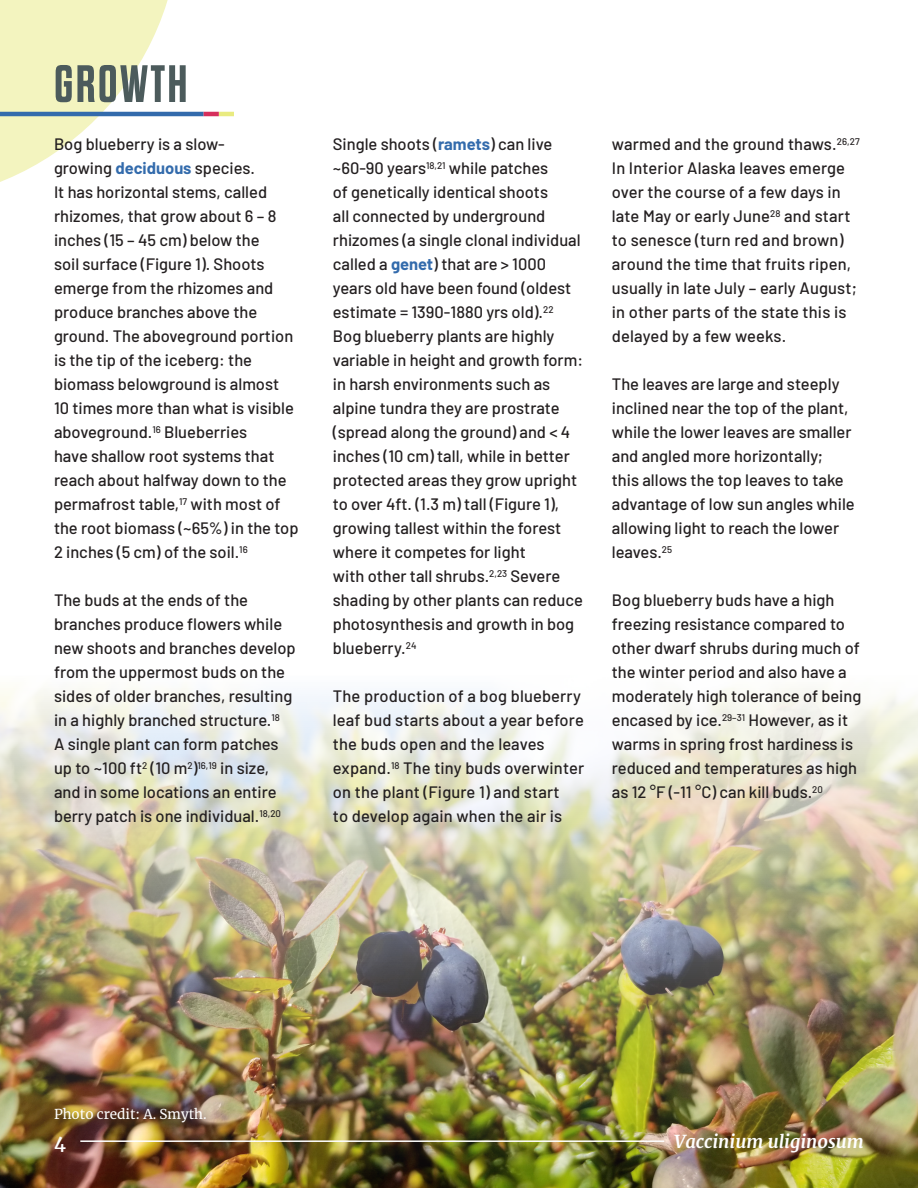
<style>
.page{position:relative;width:918px;height:1188px;background:#fff}
.page>*{position:absolute;margin:0;border:0;box-sizing:border-box;transform-origin:0 0}
.Heading_1{font:700 52.5px "Dharma Gothic E";letter-spacing:.05em;color:#4c5b5c}
.t1{font:italic 700 18px "Merriweather";color:#fff}
.t2{font:700 18px "Merriweather";color:#fff}
.body{font:500 16.5px/24px "Barlow";color:#231f20}
.t3{font:13.5px "Merriweather";color:#fff}
.s1{font-weight:700;color:#336bac}
</style>
<div class="page">
<img style="left:0;top:688px;width:918px;height:500px">
<svg style="left:0;top:0;width:180px;height:182px"></svg>
<hr style="left:0;top:112px;width:204px;height:4px;background:#336bac">
<hr style="left:219px;top:112px;width:15px;height:4px;background:#e9eb80">
<hr style="left:204px;top:112px;width:15px;height:4px;background:#d62f5c">
<div style="left:52px;top:1106px;width:166px;height:29px;background:#231f20;opacity:.75"></div>
<hr style="left:80px;top:1140px;width:584px;height:2px;background:#fff">
<p class="Heading_1" style="left:54px;top:57px;width:135px">GROWTH</p>
<p class="body" style="left:54px;top:131px;width:246px">Bog blueberry is a slow-<br>growing <span class="s1">deciduous</span> species.<br>It has horizontal stems, called rhizomes, that grow about 6 – 8 inches (15 – 45 cm) below the<br>soil surface (Figure 1). Shoots emerge from the rhizomes and produce branches above the ground. The aboveground portion is the tip of the iceberg: the biomass belowground is almost<br>10 times more than what is visible aboveground.<sup>16</sup> Blueberries<br>have shallow root systems that reach about halfway down to the permafrost table,<sup>17</sup> with most of the root biomass (~65%) in the top<br>2 inches (5 cm) of the soil.<sup>16</sup></p>
<p class="body" style="left:54px;top:587px;width:243px">The buds at the ends of the branches produce flowers while new shoots and branches develop from the uppermost buds on the sides of older branches, resulting in a highly branched structure.<sup>18<br></sup>A single plant can form patches up to ~100 ft<sup>2</sup> (10 m<sup>2</sup>)<sup>16,19</sup> in size, and in some locations an entire berry patch is one individual.<sup>18,20</sup></p>
<p class="body" style="left:333px;top:131px;width:252px">Single shoots (<span class="s1">ramets</span>) can live ~60-90 years<sup>18,21</sup> while patches<br>of genetically identical shoots<br>all connected by underground rhizomes (a single clonal individual called a <span class="s1">genet</span>) that are &gt; 1000 years old have been found (oldest estimate = 1390-1880 yrs old).<sup>22<br></sup>Bog blueberry plants are highly variable in height and growth form: in harsh environments such as alpine tundra they are prostrate (spread along the ground) and &lt; 4 inches (10 cm) tall, while in better protected areas they grow upright to over 4ft. (1.3 m) tall (Figure 1), growing tallest within the forest where it competes for light<br>with other tall shrubs.<sup>2,23</sup> Severe shading by other plants can reduce photosynthesis and growth in bog blueberry.<sup>24</sup></p>
<p class="body" style="left:333px;top:683px;width:253px">The production of a bog blueberry leaf bud starts about a year before the buds open and the leaves expand.<sup>18</sup> The tiny buds overwinter on the plant (Figure 1) and start<br>to develop again when the air is</p>
<p class="body" style="left:612px;top:131px;width:249px">warmed and the ground thaws.<sup>26,27<br></sup>In Interior Alaska leaves emerge over the course of a few days in late May or early June<sup>28</sup> and start to senesce (turn red and brown) around the time that fruits ripen, usually in late July – early August; in other parts of the state this is delayed by a few weeks.</p>
<p class="body" style="left:612px;top:371px;width:244px">The leaves are large and steeply inclined near the top of the plant, while the lower leaves are smaller and angled more horizontally;<br>this allows the top leaves to take advantage of low sun angles while allowing light to reach the lower leaves.<sup>25</sup></p>
<p class="body" style="left:612px;top:587px;width:251px">Bog blueberry buds have a high freezing resistance compared to other dwarf shrubs during much of the winter period and also have a moderately high tolerance of being encased by ice.<sup>29–31</sup> However, as it warms in spring frost hardiness is reduced and temperatures as high as 12 °F (-11 °C) can kill buds.<sup>20</sup></p>
<p class="t3" style="left:54px;top:1105px;width:154px">Photo credit: A. Smyth.</p>
<p class="t2" style="left:54px;top:1130px;width:13px">4</p>
<p class="t1" style="left:675px;top:1129px;width:191px">Vaccinium uliginosum</p>
</div>
